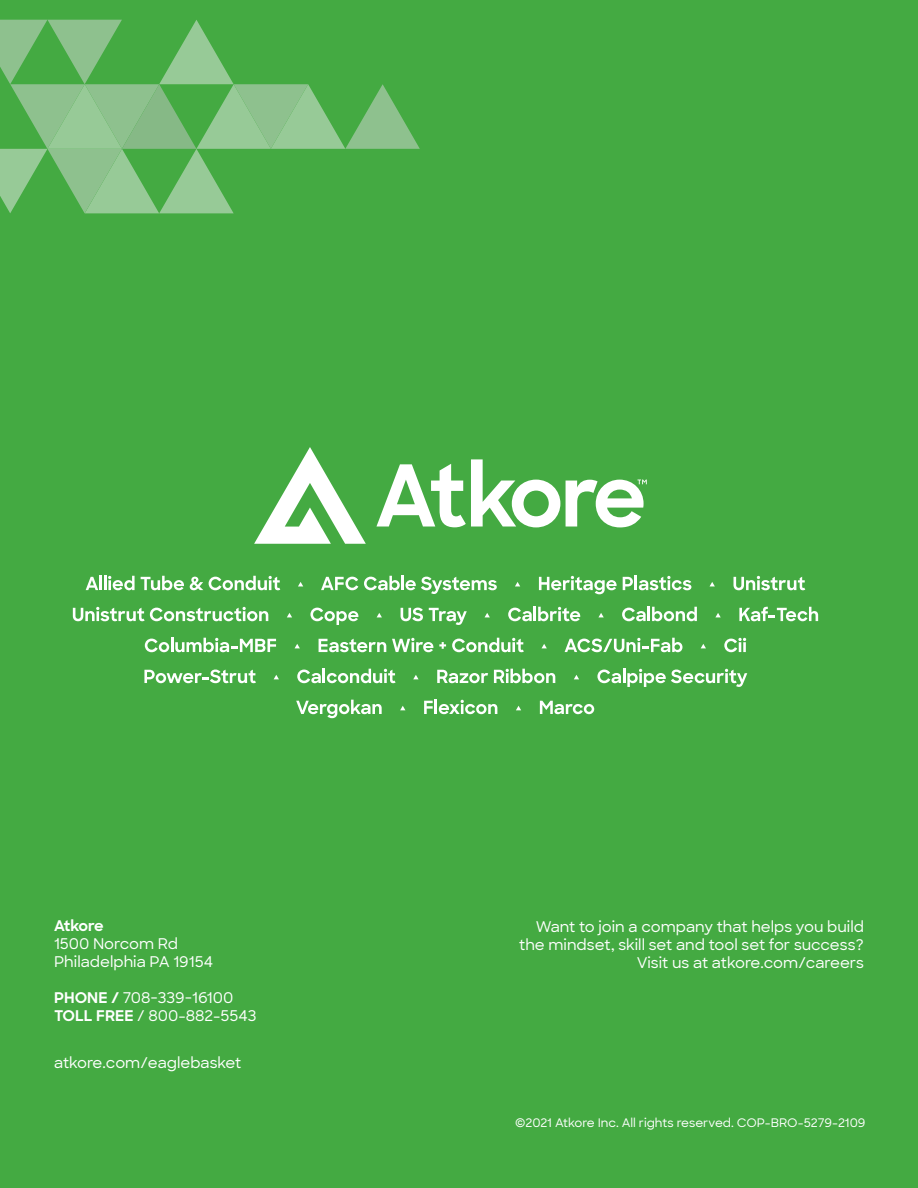
<style>
.page{position:relative;width:918px;height:1188px;background:#44aa42}
.page>*{position:absolute;margin:0;border:0;box-sizing:border-box;transform-origin:0 0}
.t1{font:500 15px/18px "Sharp Sans";color:#fff}
.t2{font:700 15px "Sharp Sans";letter-spacing:-.045em;color:#fff}
.t3{font:500 12px "Sharp Sans";color:#fff}
.s1{font-weight:700}
</style>
<div class="page">
<svg style="left:0;top:20px;width:420px;height:193px"></svg>
<svg style="left:566px;top:480px;width:81px;height:47px"></svg>
<svg style="left:376px;top:459px;width:184px;height:68px"></svg>
<svg style="left:254px;top:447px;width:112px;height:97px"></svg>
<svg style="left:86px;top:577px;width:12px;height:13px"></svg>
<hr style="left:99px;top:576px;width:3px;height:14px;background:#fff">
<svg style="left:104px;top:576px;width:31px;height:14px"></svg>
<svg style="left:141px;top:576px;width:43px;height:14px"></svg>
<svg style="left:190px;top:577px;width:13px;height:13px"></svg>
<svg style="left:209px;top:576px;width:71px;height:14px"></svg>
<svg style="left:298px;top:582px;width:5px;height:4px"></svg>
<svg style="left:321px;top:577px;width:37px;height:13px"></svg>
<svg style="left:364px;top:576px;width:36px;height:14px"></svg>
<hr style="left:401px;top:576px;width:3px;height:14px;background:#fff">
<svg style="left:406px;top:577px;width:91px;height:17px"></svg>
<svg style="left:515px;top:582px;width:5px;height:4px"></svg>
<svg style="left:539px;top:576px;width:78px;height:18px"></svg>
<svg style="left:623px;top:576px;width:68px;height:14px"></svg>
<svg style="left:710px;top:582px;width:5px;height:4px"></svg>
<svg style="left:734px;top:576px;width:71px;height:14px"></svg>
<svg style="left:73px;top:607px;width:195px;height:14px"></svg>
<svg style="left:287px;top:613px;width:5px;height:4px"></svg>
<svg style="left:310px;top:608px;width:48px;height:17px"></svg>
<svg style="left:377px;top:613px;width:5px;height:4px"></svg>
<svg style="left:401px;top:608px;width:22px;height:13px"></svg>
<svg style="left:429px;top:608px;width:38px;height:17px"></svg>
<svg style="left:485px;top:613px;width:5px;height:4px"></svg>
<svg style="left:508px;top:607px;width:72px;height:14px"></svg>
<svg style="left:598px;top:613px;width:6px;height:4px"></svg>
<svg style="left:622px;top:607px;width:75px;height:14px"></svg>
<svg style="left:715px;top:613px;width:6px;height:4px"></svg>
<svg style="left:739px;top:607px;width:79px;height:14px"></svg>
<svg style="left:145px;top:638px;width:131px;height:14px"></svg>
<svg style="left:295px;top:644px;width:5px;height:4px"></svg>
<svg style="left:319px;top:639px;width:67px;height:13px"></svg>
<svg style="left:392px;top:638px;width:41px;height:14px"></svg>
<svg style="left:439px;top:642px;width:7px;height:7px"></svg>
<svg style="left:452px;top:638px;width:72px;height:14px"></svg>
<svg style="left:542px;top:644px;width:5px;height:4px"></svg>
<svg style="left:565px;top:638px;width:117px;height:14px"></svg>
<svg style="left:701px;top:644px;width:5px;height:4px"></svg>
<svg style="left:724px;top:638px;width:22px;height:14px"></svg>
<svg style="left:144px;top:670px;width:112px;height:13px"></svg>
<svg style="left:274px;top:675px;width:5px;height:4px"></svg>
<svg style="left:297px;top:669px;width:99px;height:14px"></svg>
<svg style="left:413px;top:675px;width:6px;height:4px"></svg>
<svg style="left:437px;top:670px;width:51px;height:13px"></svg>
<svg style="left:494px;top:669px;width:61px;height:14px"></svg>
<svg style="left:574px;top:675px;width:5px;height:4px"></svg>
<svg style="left:597px;top:669px;width:150px;height:18px"></svg>
<svg style="left:296px;top:700px;width:86px;height:18px"></svg>
<svg style="left:400px;top:706px;width:5px;height:4px"></svg>
<svg style="left:424px;top:700px;width:73px;height:14px"></svg>
<svg style="left:516px;top:706px;width:5px;height:4px"></svg>
<svg style="left:540px;top:701px;width:54px;height:13px"></svg>
<p class="t2" style="left:54px;top:914px;width:51px">Atkore</p>
<p class="t1" style="left:54px;top:934px;width:160px">1500 Norcom Rd<br>Philadelphia PA 19154</p>
<p class="t1" style="left:54px;top:988px;width:204px"><span class="s1">PHONE /</span> 708-339-16100<br><span class="s1">TOLL FREE</span> / 800-882-5543</p>
<p class="t1" style="left:54px;top:1052px;width:189px">atkore.com/eaglebasket</p>
<p class="t1" style="left:519px;top:916px;width:346px;text-align:right">Want to join a company that helps you build the mindset, skill set and tool set for success?<br>Visit us at atkore.com/careers</p>
<p class="t3" style="left:515px;top:1114px;width:352px">©2021 Atkore Inc. All rights reserved. COP-BRO-5279-2109</p>
</div>
